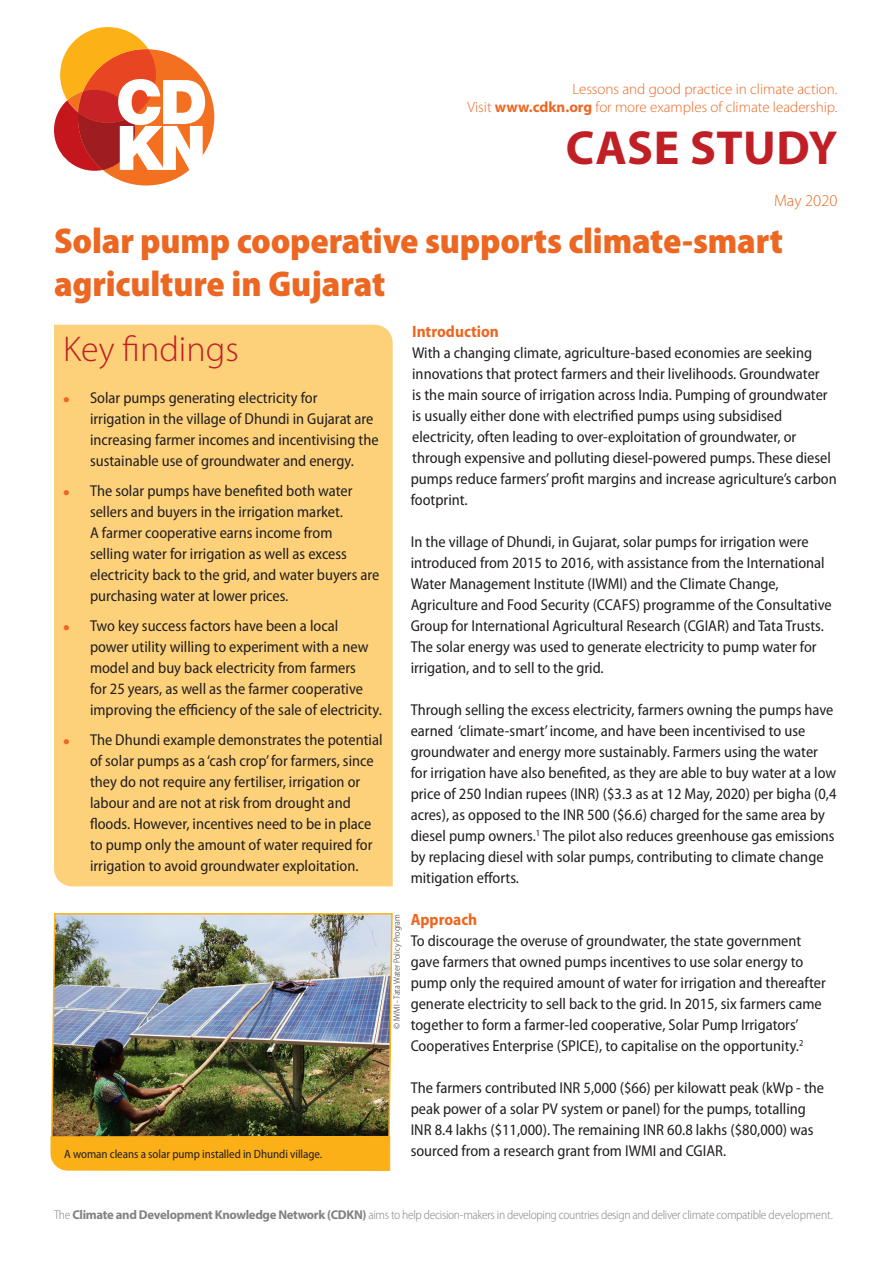
<style>
.page{position:relative;width:893px;height:1263px;background:#fff}
.page>*{position:absolute;margin:0;border:0;box-sizing:border-box;transform-origin:0 0}
.t1{font:700 48px "Myriad Pro";letter-spacing:.01em;color:#c02025}
.t2{font:900 semi-condensed 36px/43.2px "Myriad Pro";letter-spacing:-.005em;color:#ec6722}
.t3{font:300 36px "Myriad Pro";color:#c02025}
.Subhead{font:700 semi-condensed 16.5px "Myriad Pro";color:#ec6722}
.t4{font:300 16.5px "Myriad Pro";color:#ec6722}
.Bodytext{font:semi-condensed 15.75px/21px "Myriad Pro";color:#231f20}
.t5{font:300 15px "Myriad Pro";color:#ec6722}
.t6{font:300 semi-condensed 12.75px "Myriad Pro";letter-spacing:-.025em;color:#808285}
.t7{font:semi-condensed 12px "Myriad Pro";letter-spacing:-.005em;color:#231f20}
.t8{font:300 semi-condensed 9px "Myriad Pro";color:#231f20}
.s1{font-weight:700}
.s2{font-stretch:normal}
.s3{font-weight:700;font-stretch:normal}
</style>
<div class="page">
<div style="left:54px;top:325px;width:339px;height:561px;background:#fdd17a"></div>
<img style="left:51px;top:913px;width:342px;height:229px">
<div style="left:78px;top:49px;width:136px;height:137px;background:#f37021;border-radius:50%"></div>
<svg style="left:54px;top:27px;width:151px;height:144px"></svg>
<div style="left:50px;top:1136px;width:340px;height:35px;background:#fbb017"></div>
<svg style="left:64px;top:397px;width:5px;height:5px"></svg>
<svg style="left:64px;top:490px;width:5px;height:5px"></svg>
<svg style="left:64px;top:625px;width:5px;height:5px"></svg>
<svg style="left:64px;top:739px;width:5px;height:5px"></svg>
<p class="t5" style="left:573px;top:81px;width:266px">Lessons and good practice in climate action.</p>
<p class="t5" style="left:468px;top:99px;width:371px">Visit <span class="s1">www.cdkn.org</span> for more examples of climate leadership.</p>
<p class="t1" style="left:566px;top:117px;width:273px">CASE STUDY</p>
<p class="t4" style="left:774px;top:191px;width:65px">May 2020</p>
<p class="t2" style="left:54px;top:219px;width:731px">Solar pump cooperative supports climate-smart agriculture in Gujarat</p>
<p class="Subhead" style="left:412px;top:321px;width:88px">Introduction</p>
<p class="Bodytext" style="left:411px;top:343px;width:428px">With a changing climate, agriculture-based economies are seeking innovations that protect farmers and their livelihoods. Groundwater<br>is the main source of irrigation across India. Pumping of groundwater is usually either done with electrified pumps using subsidised electricity, often leading to over-exploitation of groundwater, or through expensive and polluting diesel-powered pumps. These diesel pumps reduce farmers’ profit margins and increase agriculture’s carbon footprint.</p>
<p class="Bodytext" style="left:411px;top:532px;width:423px">In the village of Dhundi, in Gujarat, solar pumps for irrigation were introduced from 2015 to 2016, with assistance from the International Water Management Institute (IWMI) and the Climate Change, Agriculture and Food Security (CCAFS) programme of the Consultative Group for International Agricultural Research (CGIAR) and Tata Trusts.<br>The solar energy was used to generate electricity to pump water for irrigation, and to sell to the grid.</p>
<p class="Bodytext" style="left:411px;top:700px;width:427px">Through selling the excess electricity, farmers owning the pumps have earned ‘climate-smart’ income, and have been incentivised to use groundwater and energy more sustainably. Farmers using the water for irrigation have also benefited, as they are able to buy water at a low price of 250 Indian rupees (INR) ($3.3 as at 12 May, 2020) per bigha (0,4 acres), as opposed to the INR 500 ($6.6) charged for the same area by diesel pump owners.<sup>1</sup> The pilot also reduces greenhouse gas emissions by replacing diesel with solar pumps, contributing to climate change mitigation efforts.</p>
<p class="Subhead" style="left:411px;top:909px;width:68px">Approach</p>
<p class="Bodytext" style="left:411px;top:931px;width:417px">To discourage the overuse of groundwater, the state government gave farmers that owned pumps incentives to use solar energy to pump only the required amount of water for irrigation and thereafter generate electricity to sell back to the grid. In 2015, six farmers came together to form a farmer-led cooperative, Solar Pump Irrigators’ Cooperatives Enterprise (SPICE), to capitalise on the opportunity.<sup>2</sup></p>
<p class="Bodytext" style="left:411px;top:1078px;width:415px">The farmers contributed INR 5,000 ($66) per kilowatt peak (kWp - the peak power of a solar PV system or panel) for the pumps, totalling INR 8.4 lakhs ($11,000). The remaining INR 60.8 lakhs ($80,000) was sourced from a research grant from IWMI and CGIAR.</p>
<p class="t3" style="left:63px;top:329px;width:177px">Key findings</p>
<p class="Bodytext" style="left:90px;top:387px;width:290px">Solar pumps generating electricity for<br>irrigation in the village of Dhundi in Gujarat are increasing farmer incomes and incentivising the sustainable use of groundwater and energy.</p>
<p class="Bodytext" style="left:90px;top:480px;width:291px">The solar pumps have benefited both water sellers and buyers in the irrigation market.<br>A farmer cooperative earns income from<br>selling water for irrigation as well as excess electricity back to the grid, and water buyers are purchasing water at lower prices.</p>
<p class="Bodytext" style="left:90px;top:615px;width:293px">Two key success factors have been a local<br>power utility willing to experiment with a new model and buy back electricity from farmers<br>for 25 years, as well as the farmer cooperative improving the efficiency of the sale of electricity.</p>
<p class="Bodytext" style="left:90px;top:729px;width:294px">The Dhundi example demonstrates the potential of solar pumps as a ‘cash crop’ for farmers, since they do not require any fertiliser, irrigation or labour and are not at risk from drought and floods. However, incentives need to be in place to pump only the amount of water required for irrigation to avoid groundwater exploitation.</p>
<p class="t8" style="left:391px;top:1029px;width:117px;rotate:-90deg"><span class="s2">©</span> IWMI - Tata Water Policy Program</p>
<p class="t7" style="left:64px;top:1147px;width:260px">A woman cleans a solar pump installed in Dhundi village.</p>
<p class="t6" style="left:54px;top:1207px;width:780px">The <span class="s3">Climate and Development Knowledge Network (CDKN)</span> aims to help decision-makers in developing countries design and deliver climate compatible development.</p>
</div>
